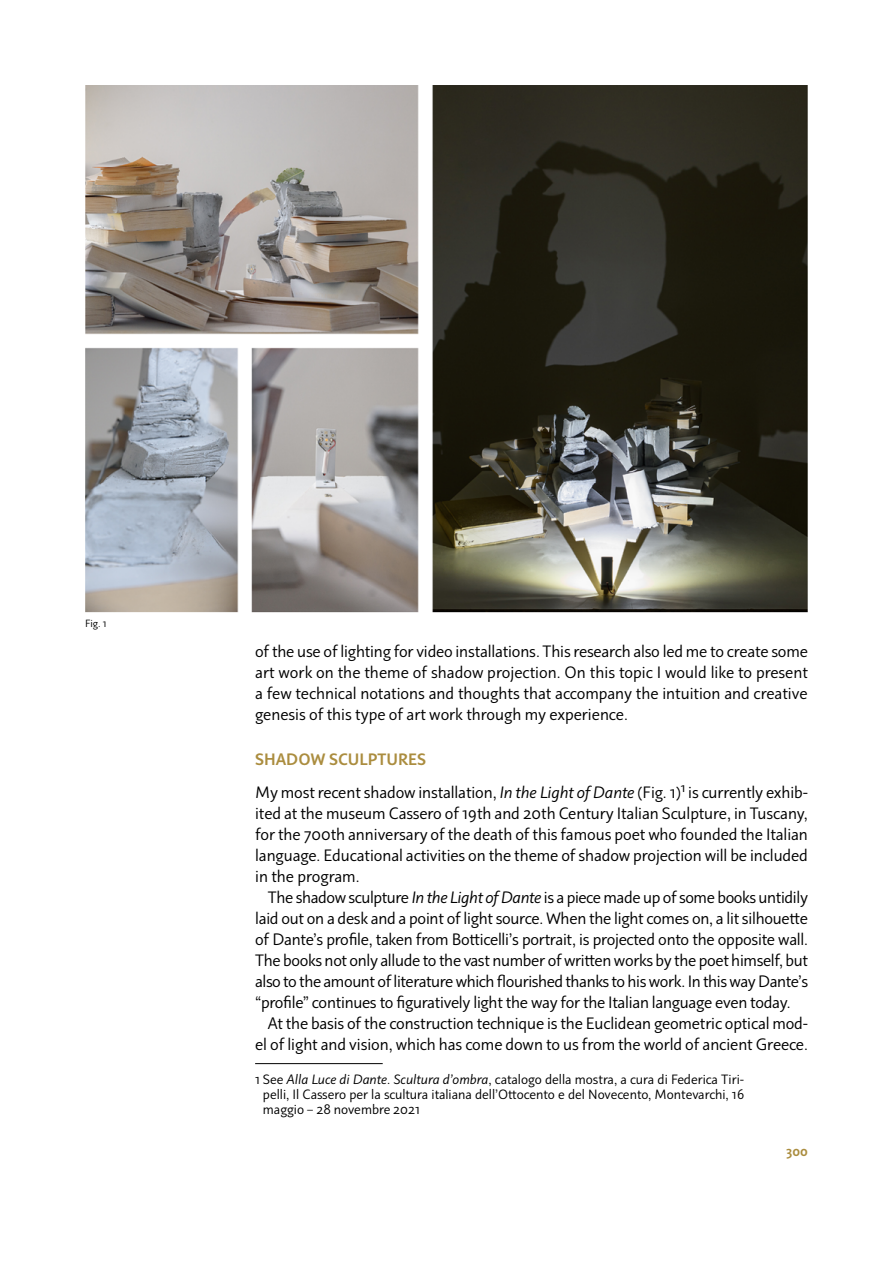
<style>
.page{position:relative;width:893px;height:1263px;background:#fff}
.page>*{position:absolute;margin:0;border:0;box-sizing:border-box;transform-origin:0 0}
.t1{font:16.5px/21px "Plusquam Sans LCG";letter-spacing:-.005em;color:#000;text-align:justify}
.t2{font:13.5px/15px "Plusquam Sans LCG";color:#000;text-align:justify}
.t3{font:700 13.5px "Plusquam Sans LCG";color:#ab8d3f}
.t4{font:10.5px "Plusquam Sans LCG";color:#000}
.s1{font-weight:700;color:#ab8d3f}
.s2{font-style:italic}
</style>
<div class="page">
<hr style="left:255px;top:1063px;width:128px;height:1px;background:#000">
<img style="left:85px;top:85px;width:723px;height:528px">
<p class="t4" style="left:85px;top:616px;width:23px">Fig. 1</p>
<p class="t1" style="left:255px;top:640px;width:554px">of the use of lighting for video installations. This research also led me to create some art work on the theme of shadow projection. On this topic I would like to present a few technical notations and thoughts that accompany the intuition and creative genesis of this type of art work through my experience.</p>
<p class="t1" style="left:255px;top:742px;width:554px;line-height:33px"><span class="s1">SHADOW SCULPTURES<br></span>My most recent shadow installation, <span class="s2">In the Light of Dante</span> (Fig. 1)1 is currently exhib-</p>
<p class="t1" style="left:255px;top:802px;width:554px">ited at the museum Cassero of 19th and 20th Century Italian Sculpture, in Tuscany, for the 700th anniversary of the death of this famous poet who founded the Italian language. Educational activities on the theme of shadow projection will be included in the program.</p>
<p class="t1" style="left:255px;top:886px;width:554px;text-indent:13px">The shadow sculpture <span class="s2">In the Light of Dante</span> is a piece made up of some books untidily laid out on a desk and a point of light source. When the light comes on, a lit silhouette of Dante’s profile, taken from Botticelli’s portrait, is projected onto the opposite wall.<br>The books not only allude to the vast number of written works by the poet himself, but also to the amount of literature which flourished thanks to his work. In this way Dante’s “profile” continues to figuratively light the way for the Italian language even today.</p>
<p class="t1" style="left:255px;top:1012px;width:554px;text-align:right">At the basis of the construction technique is the Euclidean geometric optical mod&shy;el of light and vision, which has come down to us from the world of ancient Greece.</p>
<p class="t2" style="left:263px;top:1072px;width:483px;text-indent:-8px">1 See <span class="s2">Alla Luce di Dante</span>. <span class="s2">Scultura d’ombra</span>, catalogo della mostra, a cura di Federica Tiri&shy;pelli, Il Cassero per la scultura italiana dell’Ottocento e del Novecento, Montevarchi, 16 maggio – 28 novembre 2021</p>
<p class="t3" style="left:786px;top:1143px;width:23px">300</p>
</div>
